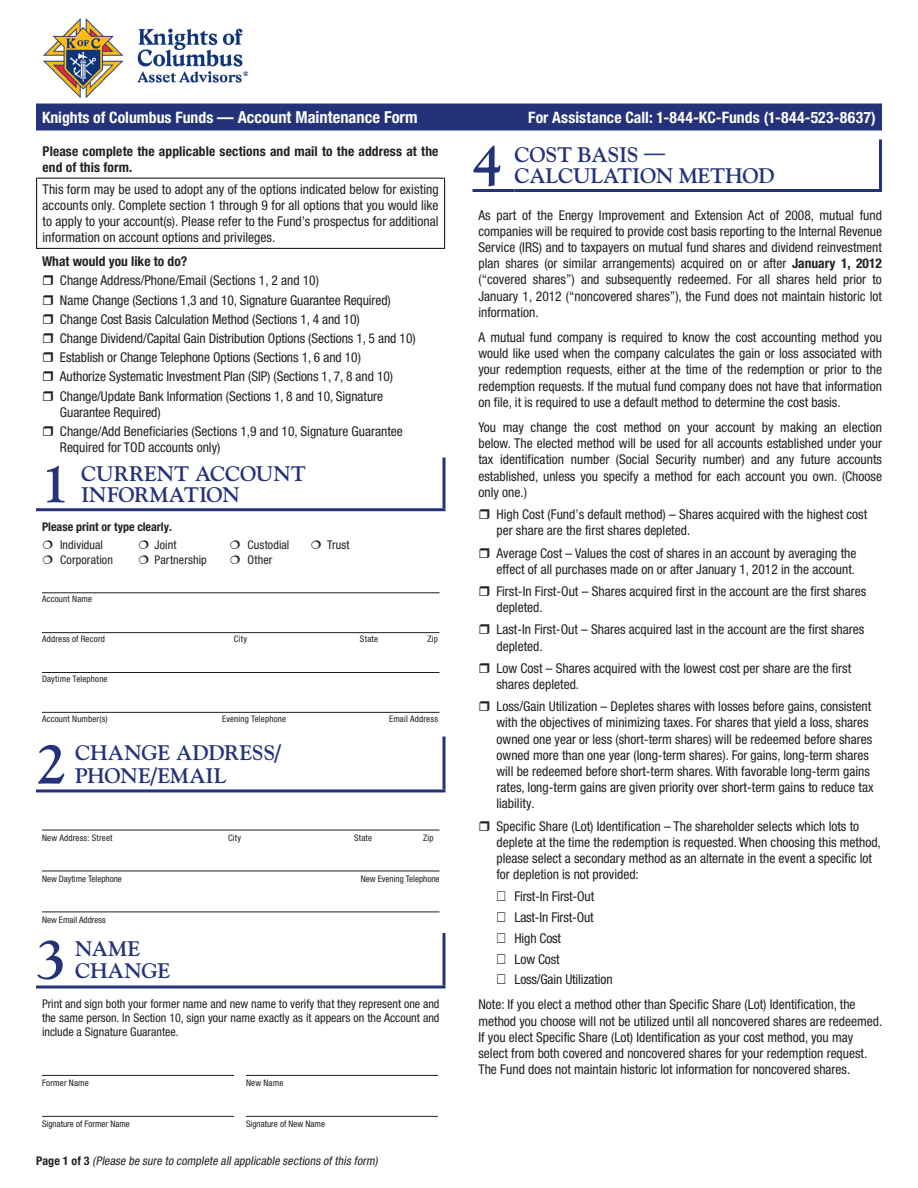
<style>
.page{position:relative;width:918px;height:1188px;background:#fff}
.page>*{position:absolute;margin:0;border:0;box-sizing:border-box;transform-origin:0 0}
.t1{font:700 57px "Goudy Std";color:#243279}
.t2{font:700 54px "Goudy Std";color:#243279}
.t3{font:700 21px/21px "Goudy Std";letter-spacing:-.01em;color:#243279}
.t4{font:700 condensed 16.5px "Helvetica Neue LT Pro";color:#fff}
.t5{font:700 condensed 15.75px "Helvetica Neue LT Pro";letter-spacing:.005em;color:#fff}
.t6{font:condensed 13.5px/16.2px "Helvetica Neue LT Pro";color:#231f20}
.t7{font:700 condensed 13.5px/16.2px "Helvetica Neue LT Pro";letter-spacing:.01em;color:#231f20}
.t8{font:condensed 12px/14.4px "Helvetica Neue LT Pro";letter-spacing:.005em;color:#231f20;text-align:justify}
.t9{font:italic condensed 12px "Helvetica Neue LT Pro";color:#231f20}
.t10{font:700 condensed 12px "Helvetica Neue LT Pro";color:#231f20}
.t11{font:condensed 9px "Helvetica Neue LT Pro";letter-spacing:.015em;color:#231f20}
.s1{font-size:15.75px}
.s2{font-weight:700}
.s3{font-weight:700;font-style:normal}
</style>
<div class="page">
<div style="left:36px;top:104px;width:846px;height:26px;background:#243279"></div>
<hr style="left:472px;top:189px;width:42px;height:3px;background:#243279">
<hr style="left:879px;top:140px;width:3px;height:49px;background:#243279">
<hr style="left:514px;top:189px;width:368px;height:3px;background:#243279">
<hr style="left:36px;top:179px;width:1px;height:69px;background:#231f20">
<hr style="left:36px;top:178px;width:409px;height:1px;background:#231f20">
<hr style="left:444px;top:179px;width:1px;height:69px;background:#231f20">
<hr style="left:36px;top:248px;width:409px;height:1px;background:#231f20">
<hr style="left:36px;top:789px;width:39px;height:3px;background:#243279">
<svg style="left:442px;top:736px;width:4px;height:53px"></svg>
<hr style="left:75px;top:789px;width:371px;height:3px;background:#243279">
<hr style="left:42px;top:830px;width:398px;height:1px;background:#231f20">
<hr style="left:42px;top:871px;width:398px;height:1px;background:#231f20">
<hr style="left:42px;top:912px;width:398px;height:1px;background:#231f20">
<hr style="left:42px;top:592px;width:398px;height:1px;background:#231f20">
<hr style="left:42px;top:632px;width:398px;height:1px;background:#231f20">
<hr style="left:42px;top:672px;width:398px;height:1px;background:#231f20">
<hr style="left:42px;top:712px;width:398px;height:1px;background:#231f20">
<hr style="left:36px;top:508px;width:39px;height:3px;background:#243279">
<svg style="left:442px;top:457px;width:4px;height:51px"></svg>
<hr style="left:75px;top:508px;width:371px;height:3px;background:#243279">
<hr style="left:36px;top:986px;width:39px;height:2px;background:#243279">
<svg style="left:442px;top:933px;width:4px;height:53px"></svg>
<hr style="left:75px;top:986px;width:371px;height:2px;background:#243279">
<hr style="left:42px;top:1075px;width:192px;height:1px;background:#231f20">
<hr style="left:246px;top:1075px;width:192px;height:1px;background:#231f20">
<hr style="left:42px;top:1116px;width:192px;height:1px;background:#231f20">
<hr style="left:246px;top:1116px;width:192px;height:1px;background:#231f20">
<img style="left:43px;top:18px;width:204px;height:80px">
<p class="t4" style="left:42px;top:107px;width:377px"><span class="s1">Knights of Columbus Funds</span> — Account Maintenance Form</p>
<p class="t5" style="left:528px;top:108px;width:349px">For Assistance Call: 1-844-KC-Funds (1-844-523-8637)</p>
<h2 class="t2" style="left:472px;top:132px;width:32px">4</h2>
<h3 class="t3" style="left:514px;top:144px;width:262px">COST BASIS —<br>CALCULATION METHOD</h3>
<p class="t7" style="left:43px;top:143px;width:397px">Please complete the applicable sections and mail to the address at the end of this form.</p>
<p class="t6" style="left:43px;top:181px;width:398px;text-align:justify">This form may be used to adopt any of the options indicated below for existing accounts only. Complete section 1 through 9 for all options that you would like to apply to your account(s). Please refer to the Fund’s prospectus for additional information on account options and privileges.</p>
<p class="t6" style="left:478px;top:207px;width:405px;text-align:justify">As part of the Energy Improvement and Extension Act of 2008, mutual fund companies will be required to provide cost basis reporting to the Internal Revenue Service (IRS) and to taxpayers on mutual fund shares and dividend reinvestment plan shares (or similar arrangements) acquired on or after <span class="s2">January 1, 2012 </span>(“covered shares”) and subsequently redeemed. For all shares held prior to January 1, 2012 (“noncovered shares”), the Fund does not maintain historic lot information.</p>
<p class="t6" style="left:478px;top:329px;width:405px;text-align:justify">A mutual fund company is required to know the cost accounting method you would like used when the company calculates the gain or loss associated with your redemption requests, either at the time of the redemption or prior to the redemption requests. If the mutual fund company does not have that information on file, it is required to use a default method to determine the cost basis.</p>
<p class="t6" style="left:478px;top:419px;width:405px;text-align:justify">You may change the cost method on your account by making an election below. The elected method will be used for all accounts established under your tax identification number (Social Security number) and any future accounts established, unless you specify a method for each account you own. (Choose only one.)</p>
<p class="t6" style="left:496px;top:506px;width:372px">High Cost (Fund’s default method) – Shares acquired with the highest cost per share are the first shares depleted.</p>
<p class="t6" style="left:496px;top:545px;width:362px">Average Cost – Values the cost of shares in an account by averaging the effect of all purchases made on or after January 1, 2012 in the account.</p>
<p class="t6" style="left:496px;top:583px;width:371px">First-In First-Out – Shares acquired first in the account are the first shares depleted.</p>
<p class="t6" style="left:496px;top:621px;width:369px">Last-In First-Out – Shares acquired last in the account are the first shares depleted.</p>
<p class="t6" style="left:496px;top:660px;width:356px">Low Cost – Shares acquired with the lowest cost per share are the first shares depleted.</p>
<p class="t6" style="left:496px;top:698px;width:379px">Loss/Gain Utilization – Depletes shares with losses before gains, consistent with the objectives of minimizing taxes. For shares that yield a loss, shares owned one year or less (short-term shares) will be redeemed before shares owned more than one year (long-term shares). For gains, long-term shares will be redeemed before short-term shares. With favorable long-term gains rates, long-term gains are given priority over short-term gains to reduce tax liability.</p>
<p class="t6" style="left:496px;top:818px;width:386px">Specific Share (Lot) Identification – The shareholder selects which lots to deplete at the time the redemption is requested. When choosing this method, please select a secondary method as an alternate in the event a specific lot for depletion is not provided:</p>
<p class="t6" style="left:514px;top:886px;width:100px;line-height:20.7px">First-In First-Out<br>Last-In First-Out<br>High Cost<br>Low Cost<br>Loss/Gain Utilization</p>
<p class="t6" style="left:478px;top:996px;width:405px">Note: If you elect a method other than Specific Share (Lot) Identification, the method you choose will not be utilized until all noncovered shares are redeemed.<br>If you elect Specific Share (Lot) Identification as your cost method, you may select from both covered and noncovered shares for your redemption request.<br>The Fund does not maintain historic lot information for noncovered shares.</p>
<p class="t7" style="left:42px;top:253px;width:147px">What would you like to do?</p>
<p class="t6" style="left:60px;top:271px;width:357px;line-height:19.2px">Change Address/Phone/Email (Sections 1, 2 and 10)<br>Name Change (Sections 1,3 and 10, Signature Guarantee Required)<br>Change Cost Basis Calculation Method (Sections 1, 4 and 10)<br>Change Dividend/Capital Gain Distribution Options (Sections 1, 5 and 10)<br>Establish or Change Telephone Options (Sections 1, 6 and 10)<br>Authorize Systematic Investment Plan (SIP) (Sections 1, 7, 8 and 10)<br>Change/Update Bank Information (Sections 1, 8 and 10, Signature</p>
<p class="t6" style="left:60px;top:402px;width:344px;line-height:19.2px">Guarantee Required)<br>Change/Add Beneficiaries (Sections 1,9 and 10, Signature Guarantee</p>
<p class="t6" style="left:60px;top:439px;width:162px">Required for TOD accounts only)</p>
<h2 class="t2" style="left:40px;top:451px;width:32px">1</h2>
<h3 class="t3" style="left:81px;top:463px;width:227px">CURRENT ACCOUNT<br>INFORMATION</h3>
<p class="t10" style="left:42px;top:519px;width:132px">Please print or type clearly.</p>
<p class="t8" style="left:60px;top:537px;width:45px">Individual</p>
<p class="t8" style="left:154px;top:537px;width:24px">Joint</p>
<p class="t8" style="left:248px;top:537px;width:43px">Custodial</p>
<p class="t8" style="left:327px;top:537px;width:24px">Trust</p>
<p class="t8" style="left:60px;top:552px;width:54px">Corporation</p>
<p class="t8" style="left:154px;top:552px;width:54px">Partnership</p>
<p class="t8" style="left:248px;top:552px;width:26px">Other</p>
<p class="t11" style="left:42px;top:594px;width:52px">Account Name</p>
<p class="t11" style="left:42px;top:634px;width:65px">Address of Record</p>
<p class="t11" style="left:234px;top:634px;width:15px">City</p>
<p class="t11" style="left:360px;top:634px;width:20px">State</p>
<p class="t11" style="left:428px;top:634px;width:12px">Zip</p>
<p class="t11" style="left:42px;top:673px;width:67px">Daytime Telephone</p>
<p class="t11" style="left:42px;top:713px;width:67px">Account Number(s)</p>
<p class="t11" style="left:222px;top:713px;width:66px">Evening Telephone</p>
<p class="t11" style="left:389px;top:713px;width:50px">Email Address</p>
<h1 class="t1" style="left:36px;top:730px;width:33px">2</h1>
<h3 class="t3" style="left:75px;top:742px;width:207px;line-height:22.5px">CHANGE ADDRESS/<br>PHONE/EMAIL</h3>
<p class="t11" style="left:42px;top:832px;width:72px">New Address: Street</p>
<p class="t11" style="left:228px;top:832px;width:15px">City</p>
<p class="t11" style="left:354px;top:832px;width:20px">State</p>
<p class="t11" style="left:423px;top:832px;width:12px">Zip</p>
<p class="t11" style="left:42px;top:873px;width:81px">New Daytime Telephone</p>
<p class="t11" style="left:361px;top:873px;width:80px">New Evening Telephone</p>
<p class="t11" style="left:42px;top:914px;width:65px">New Email Address</p>
<h1 class="t1" style="left:36px;top:925px;width:33px">3</h1>
<h3 class="t3" style="left:75px;top:937px;width:97px;line-height:22.5px">NAME<br>CHANGE</h3>
<p class="t8" style="left:42px;top:996px;width:399px">Print and sign both your former name and new name to verify that they represent one and the same person. In Section 10, sign your name exactly as it appears on the Account and include a Signature Guarantee.</p>
<p class="t11" style="left:42px;top:1078px;width:48px">Former Name</p>
<p class="t11" style="left:246px;top:1078px;width:39px">New Name</p>
<p class="t11" style="left:42px;top:1119px;width:89px">Signature of Former Name</p>
<p class="t11" style="left:246px;top:1119px;width:81px">Signature of New Name</p>
<p class="t9" style="left:36px;top:1153px;width:343px"><span class="s3">P a g e 1 o f 3</span> (Please be sure to complete allapplicable sections ofthis form)</p>
</div>
